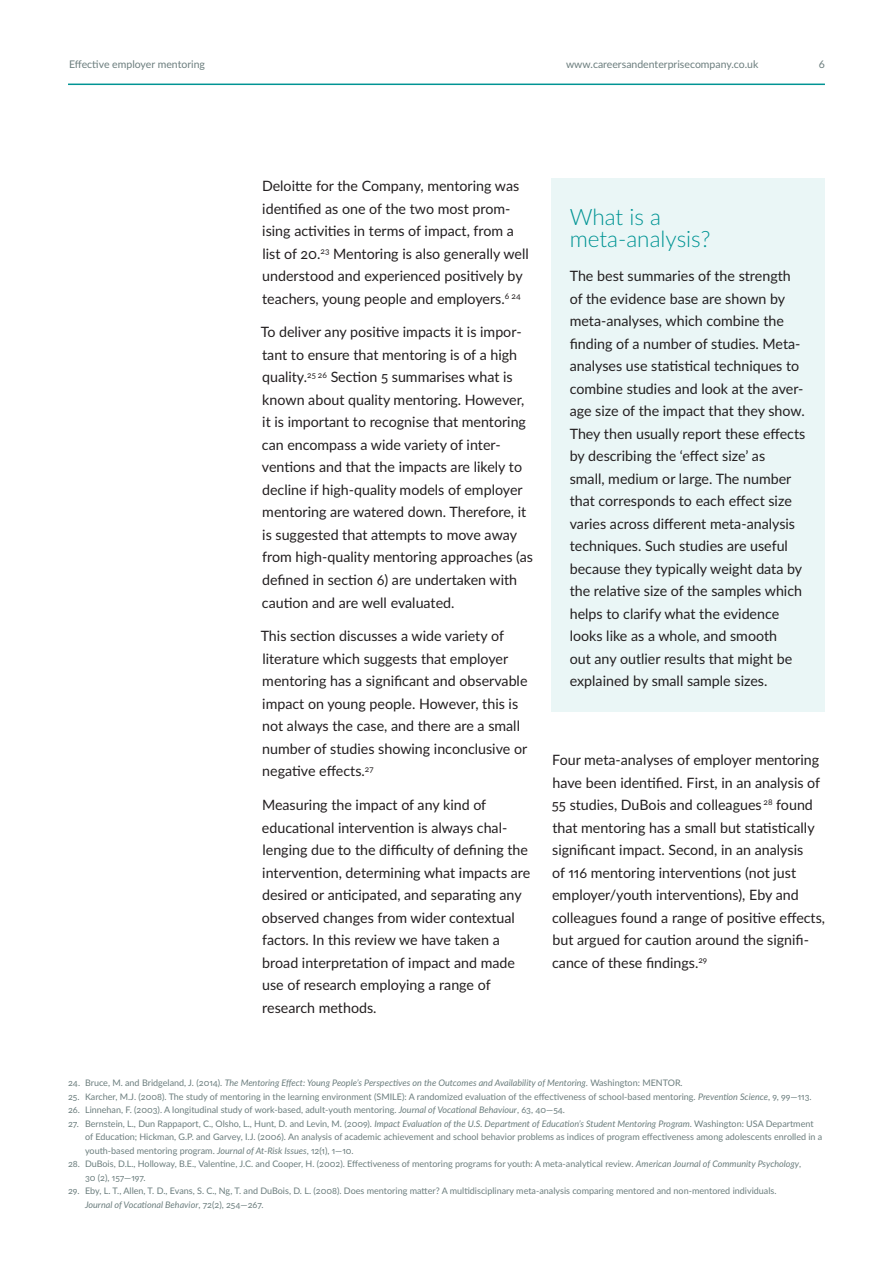
<style>
.page{position:relative;width:893px;height:1263px;background:#fff}
.page>*{position:absolute;margin:0;border:0;box-sizing:border-box;transform-origin:0 0}
.t1{font:300 22.5px/22.5px "Lato";color:#009494}
.t2{font:14.25px/22.5px "Lato";color:#231f20}
.t3{font:10.5px "Lato";color:#6c7e7e}
.t4{font:9px/13.5px "Lato";color:#6c7e7e}
.t5{font:italic 9px "Lato";color:#6c7e7e}
.s1{font-style:normal}
.s2{font-style:italic}
</style>
<div class="page">
<hr style="left:68px;top:84px;width:757px;height:1px;background:#009494">
<div style="left:552px;top:178px;width:273px;height:533px;background:#eaf6f6"></div>
<p class="t3" style="left:69px;top:58px;width:137px">Effective employer mentoring</p>
<p class="t3" style="left:566px;top:58px;width:194px">www.careersandenterprisecompany.co.uk</p>
<p class="t3" style="left:819px;top:58px;width:8px">6</p>
<p class="t2" style="left:262px;top:174px;width:268px">Deloitte for the Company, mentoring was identified as one of the two most prom&shy;ising activities in terms of impact, from a list of 20.<sup>23</sup> Mentoring is also generally well understood and experienced positively by teachers, young people and employers.<sup>6</sup> <sup>24</sup></p>
<p class="t2" style="left:261px;top:321px;width:274px">To deliver any positive impacts it is impor&shy;tant to ensure that mentoring is of a high quality.<sup>25</sup> <sup>26</sup> Section 5 summarises what is known about quality mentoring. However, it is important to recognise that mentoring can encompass a wide variety of inter&shy;ventions and that the impacts are likely to decline if high-quality models of employer mentoring are watered down. Therefore, it is suggested that attempts to move away from high-quality mentoring approaches (as defined in section 6) are undertaken with caution and are well evaluated.</p>
<p class="t2" style="left:261px;top:624px;width:268px">This section discusses a wide variety of literature which suggests that employer mentoring has a significant and observable impact on young people. However, this is not always the case, and there are a small number of studies showing inconclusive or negative effects.<sup>27</sup></p>
<p class="t2" style="left:262px;top:793px;width:270px">Measuring the impact of any kind of educational intervention is always chal&shy;lenging due to the difficulty of defining the intervention, determining what impacts are desired or anticipated, and separating any observed changes from wider contextual factors. In this review we have taken a broad interpretation of impact and made use of research employing a range of research methods.</p>
<h1 class="t1" style="left:570px;top:205px;width:142px">What is a meta-analysis?</h1>
<p class="t2" style="left:570px;top:264px;width:237px">The best summaries of the strength of the evidence base are shown by meta-analyses, which combine the finding of a number of studies. Meta&shy;analyses use statistical techniques to combine studies and look at the aver&shy;age size of the impact that they show.<br>They then usually report these effects by describing the ‘effect size’ as<br>small, medium or large. The number that corresponds to each effect size varies across different meta-analysis techniques. Such studies are useful because they typically weight data by the relative size of the samples which helps to clarify what the evidence looks like as a whole, and smooth<br>out any outlier results that might be explained by small sample sizes.</p>
<p class="t2" style="left:552px;top:748px;width:275px">Four meta-analyses of employer mentoring have been identified. First, in an analysis of 55 studies, DuBois and colleagues <sup>28</sup> found that mentoring has a small but statistically significant impact. Second, in an analysis<br>of 116 mentoring interventions (not just employer/youth interventions), Eby and colleagues found a range of positive effects, but argued for caution around the signifi&shy;cance of these findings.<sup>29</sup></p>
<p class="t5" style="left:68px;top:1077px;width:616px"><span class="s1">24. Bruce, M. and Bridgeland, J. (2014).</span> The Mentoring Effect: Young People’s Perspectives on the Outcomes and Availability of Mentoring<span class="s1">. Washington: MENTOR.</span></p>
<p class="t4" style="left:68px;top:1089px;width:745px">25. Karcher, M.J. (2008). The study of mentoring in the learning environment (SMILE): A randomized evaluation of the effectiveness of school-based mentoring. <span class="s2">Prevention Science</span>, 9, 99—113.</p>
<p class="t4" style="left:68px;top:1103px;width:498px">26. Linnehan, F. (2003). A longitudinal study of work-based, adult-youth mentoring. <span class="s2">Journal of Vocational Behaviour</span>, 63, 40—54.</p>
<p class="t4" style="left:85px;top:1116px;width:739px;text-indent:-17px">27. Bernstein, L., Dun Rappaport, C., Olsho, L., Hunt, D. and Levin, M. (2009). <span class="s2">Impact Evaluation of the U.S. Department of Education’s Student Mentoring Program</span>. Washington: USA Department of Education; Hickman, G.P. and Garvey, I.J. (2006). An analysis of academic achievement and school behavior problems as indices of program effectiveness among adolescents enrolled in a youth-based mentoring program. <span class="s2">Journal of At-Risk Issues</span>, 12(1), 1—10.</p>
<p class="t4" style="left:85px;top:1157px;width:718px;text-indent:-17px">28. DuBois, D.L., Holloway, B.E., Valentine, J.C. and Cooper, H. (2002). Effectiveness of mentoring programs for youth: A meta-analytical review. <span class="s2">American Journal of Community Psychology</span>,<br>30 (2), 157—197.</p>
<p class="t4" style="left:85px;top:1184px;width:693px;text-indent:-17px">29. Eby, L. T., Allen, T. D., Evans, S. C., Ng, T. and DuBois, D. L. (2008). Does mentoring matter? A multidisciplinary meta-analysis comparing mentored and non-mentored individuals.<br><span class="s2">Journal of Vocational Behavior</span>, 72(2), 254—267.</p>
</div>
